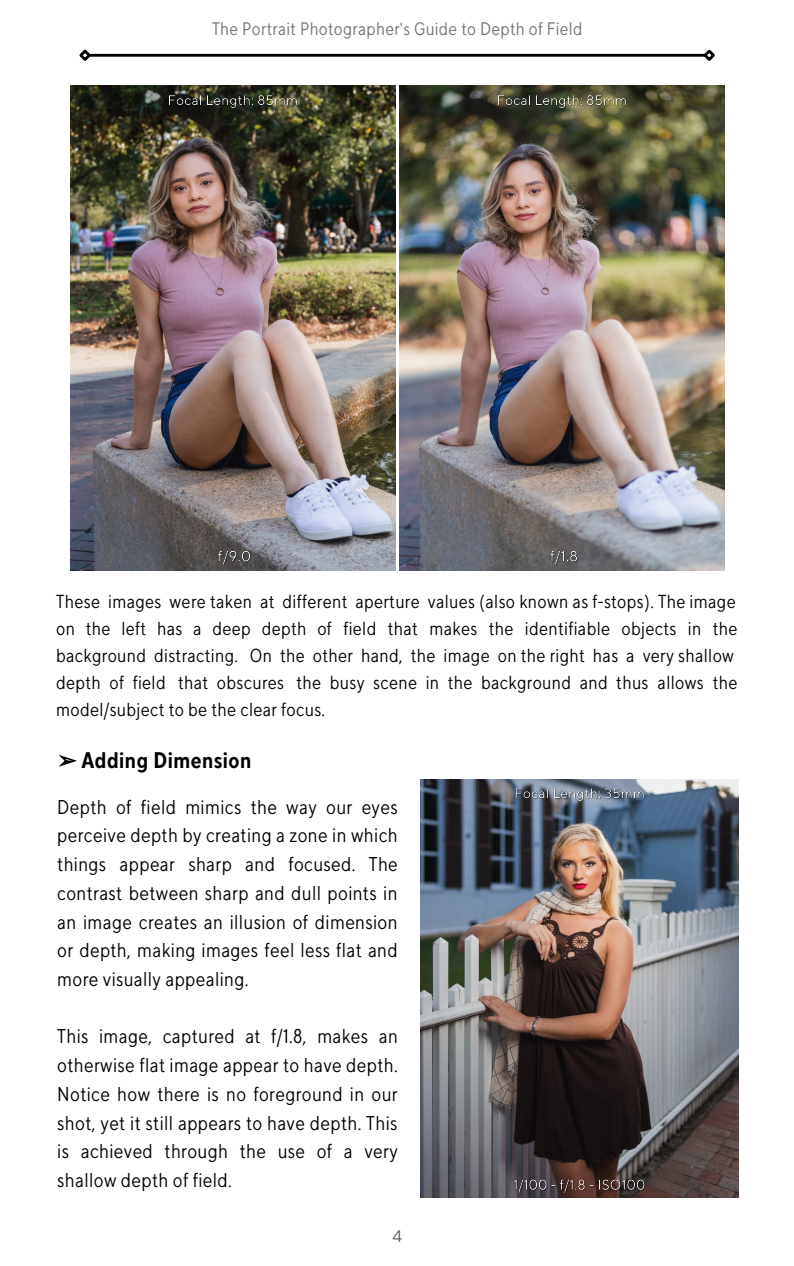
<style>
.page{position:relative;width:794px;height:1266px;background:#fff}
.page>*{position:absolute;margin:0;border:0;box-sizing:border-box;transform-origin:0 0}
.t1{font:700 22.5px "TT Norms Std Cond";letter-spacing:.02em;color:#000}
.t2{font:19.88px/28.7px "TT Norms Std Cond";letter-spacing:.02em;color:#000;text-align:justify}
.t3{font:18.75px/27px "TT Norms Std Cond";letter-spacing:.02em;color:#000}
.t4{font:18px "TT Norms Std Cond";letter-spacing:.02em;color:#737373}
.t5{font:16.5px "TT Norms Pro";color:#5f5b59}
.s1{font-family:"DejaVu Sans";font-weight:400;color:rgb(0 0 0/0)}
</style>
<div class="page">
<hr style="left:89px;top:54px;width:615px;height:3px;background:#000">
<svg style="left:79px;top:49px;width:14px;height:12px"></svg>
<svg style="left:700px;top:49px;width:15px;height:12px"></svg>
<img style="left:420px;top:779px;width:317px;height:418px">
<img style="left:513px;top:783px;width:134px;height:21px">
<img style="left:512px;top:1174px;width:135px;height:22px">
<svg style="left:58px;top:755px;width:19px;height:12px"></svg>
<img style="left:70px;top:86px;width:325px;height:485px">
<img style="left:399px;top:86px;width:324px;height:485px">
<img style="left:213px;top:546px;width:40px;height:22px">
<img style="left:166px;top:90px;width:134px;height:22px">
<img style="left:545px;top:546px;width:35px;height:22px">
<img style="left:495px;top:90px;width:134px;height:22px">
<p class="t4" style="left:212px;top:18px;width:372px">The Portrait Photographer's Guide to Depth of Field</p>
<p class="t3" style="left:56px;top:588px;width:680px">These images were taken at different aperture values (also known as f-stops). The image</p>
<p class="t3" style="left:56px;top:615px;width:682px">on the left has a deep depth of field that makes the identifiable objects in the background distracting. On the other hand, the image on the right has a very shallow</p>
<p class="t3" style="left:56px;top:669px;width:682px">depth of field that obscures the busy scene in the background and thus allows the model/subject to be the clear focus.</p>
<p class="t1" style="left:57px;top:747px;width:195px"><span class="s1">➢</span> Adding Dimension</p>
<p class="t2" style="left:57px;top:793px;width:342px">Depth of field mimics the way our eyes perceive depth by creating a zone in which things appear sharp and focused. The contrast between sharp and dull points in an image creates an illusion of dimension or depth, making images feel less flat and more visually appealing.</p>
<p class="t2" style="left:57px;top:1023px;width:342px">This image, captured at f/1.8, makes an otherwise flat image appear to have depth.<br>Notice how there is no foreground in our shot, yet it still appears to have depth. This is achieved through the use of a very shallow depth of field.</p>
<p class="t5" style="left:392px;top:1226px;width:11px">4</p>
</div>
